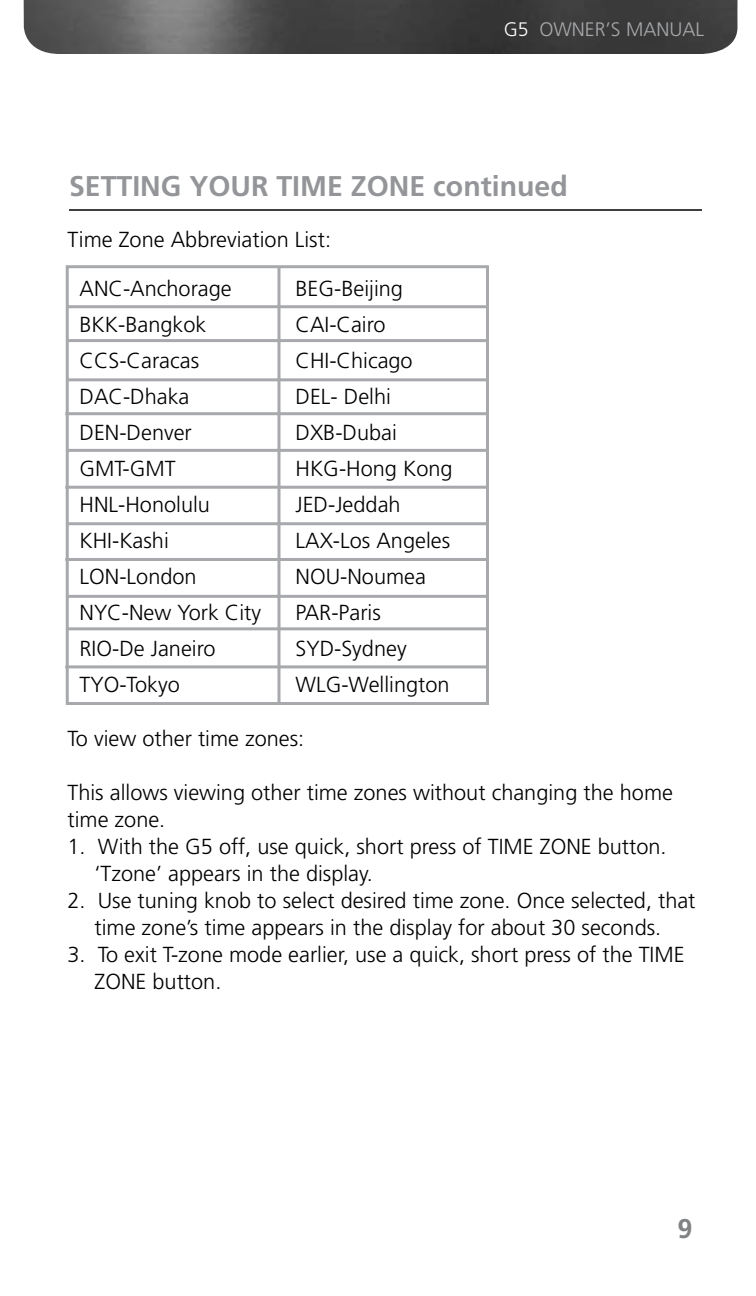
<style>
.page{position:relative;width:756px;height:1296px;background:#fff}
.page>*{position:absolute;margin:0;border:0;box-sizing:border-box;transform-origin:0 0}
.t1{font:700 28.5px "Frutiger";color:#939598}
.t2{font:700 27px "Frutiger";color:#808284}
.t3{font:300 21.6px/27px "Frutiger";color:#000}
.t4{font:300 19.5px "Frutiger";color:#a7a9ac}
.s1{color:#fff}
</style>
<div class="page">
<div style="left:66px;top:265px;width:423px;height:440px;border:3px solid #a7a9ac"></div>
<hr style="left:66px;top:305px;width:422px;height:3px;background:#a7a9ac">
<hr style="left:66px;top:339px;width:423px;height:3px;background:#a7a9ac">
<hr style="left:66px;top:378px;width:422px;height:3px;background:#a7a9ac">
<hr style="left:65px;top:412px;width:423px;height:3px;background:#a7a9ac">
<hr style="left:66px;top:627px;width:422px;height:3px;background:#a7a9ac">
<hr style="left:66px;top:449px;width:423px;height:3px;background:#a7a9ac">
<hr style="left:65px;top:486px;width:424px;height:3px;background:#a7a9ac">
<hr style="left:66px;top:522px;width:423px;height:3px;background:#a7a9ac">
<hr style="left:65px;top:558px;width:423px;height:3px;background:#a7a9ac">
<hr style="left:66px;top:595px;width:423px;height:3px;background:#a7a9ac">
<hr style="left:65px;top:665px;width:423px;height:3px;background:#a7a9ac">
<hr style="left:69px;top:209px;width:633px;height:2px;background:#000">
<hr style="left:278px;top:267px;width:2px;height:438px;background:#a7a9ac">
<img style="left:24px;top:0;width:714px;height:54px">
<p class="t4" style="left:504px;top:19px;width:202px"><span class="s1">G5</span> OWNER’S MANUAL</p>
<h1 class="t1" style="left:69px;top:170px;width:500px">SETTING YOUR TIME ZONE continued</h1>
<p class="t3" style="left:68px;top:226px;width:265px">Time Zone Abbreviation List:</p>
<p class="t3" style="left:80px;top:275px;width:154px">ANC-Anchorage</p>
<p class="t3" style="left:296px;top:275px;width:109px">BEG-Beijing</p>
<p class="t3" style="left:80px;top:311px;width:128px">BKK-Bangkok</p>
<p class="t3" style="left:296px;top:311px;width:92px">CAI-Cairo</p>
<p class="t3" style="left:80px;top:347px;width:121px">CCS-Caracas</p>
<p class="t3" style="left:296px;top:347px;width:119px">CHI-Chicago</p>
<p class="t3" style="left:80px;top:383px;width:111px">DAC-Dhaka</p>
<p class="t3" style="left:296px;top:383px;width:97px">DEL- Delhi</p>
<p class="t3" style="left:80px;top:419px;width:114px">DEN-Denver</p>
<p class="t3" style="left:296px;top:419px;width:103px">DXB-Dubai</p>
<p class="t3" style="left:80px;top:455px;width:98px">GMT-GMT</p>
<p class="t3" style="left:296px;top:455px;width:159px">HKG-Hong Kong</p>
<p class="t3" style="left:80px;top:491px;width:132px">HNL-Honolulu</p>
<p class="t3" style="left:296px;top:491px;width:107px">JED-Jeddah</p>
<p class="t3" style="left:80px;top:527px;width:91px">KHI-Kashi</p>
<p class="t3" style="left:296px;top:527px;width:156px">LAX-Los Angeles</p>
<p class="t3" style="left:80px;top:563px;width:119px">LON-London</p>
<p class="t3" style="left:296px;top:563px;width:132px">NOU-Noumea</p>
<p class="t3" style="left:80px;top:599px;width:183px">NYC-New York City</p>
<p class="t3" style="left:296px;top:599px;width:87px">PAR-Paris</p>
<p class="t3" style="left:80px;top:635px;width:138px">RIO-De Janeiro</p>
<p class="t3" style="left:296px;top:635px;width:113px">SYD-Sydney</p>
<p class="t3" style="left:80px;top:671px;width:102px">TYO-Tokyo</p>
<p class="t3" style="left:296px;top:671px;width:156px">WLG-Wellington</p>
<p class="t3" style="left:68px;top:725px;width:238px">To view other time zones:</p>
<p class="t3" style="left:68px;top:779px;width:607px">This allows viewing other time zones without changing the home time zone.</p>
<p class="t3" style="left:94px;top:833px;width:574px;text-indent:-27px">1. With the G5 off, use quick, short press of TIME ZONE button. ‘Tzone’ appears in the display.</p>
<p class="t3" style="left:68px;top:887px;width:630px;text-align:center">2. Use tuning knob to select desired time zone. Once selected, that time zone’s time appears in the display for about 30 seconds.</p>
<p class="t3" style="left:94px;top:941px;width:592px;text-indent:-27px">3. To exit T-zone mode earlier, use a quick, short press of the TIME<br>ZONE button.</p>
<p class="t2" style="left:677px;top:1212px;width:17px">9</p>
</div>
